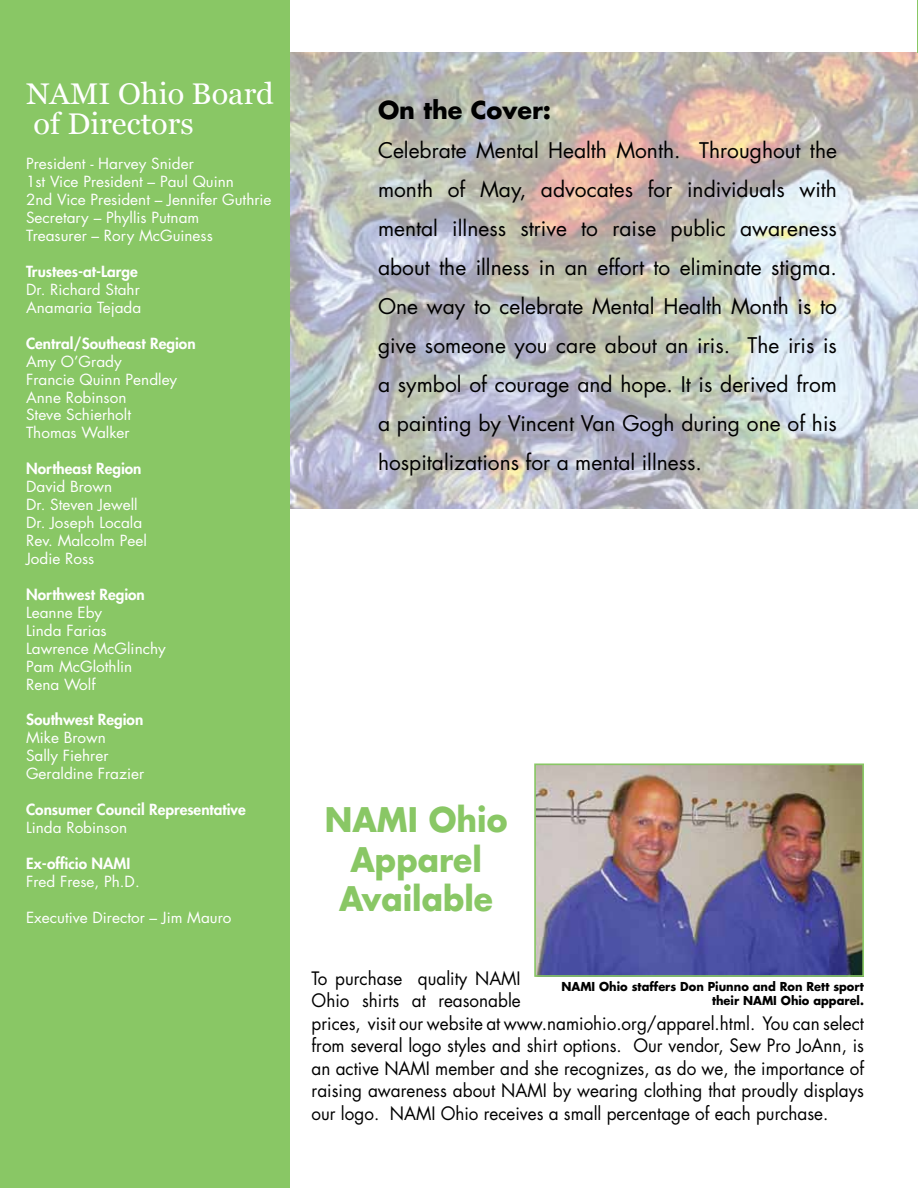
<style>
.page{position:relative;width:918px;height:1188px;background:#fff}
.page>*{position:absolute;margin:0;border:0;box-sizing:border-box;transform-origin:0 0}
.t1{font:700 33px/39.6px "Futura";color:#89c765;text-align:center;scale:.95 1}
.t2{font:29.85px/29.8px "Georgia";color:#fff}
.t3{font:700 24px "Futura";color:#000}
.t4{font:21px/39px "Futura";color:#000;text-align:justify}
.t5{font:18px/22.5px "Futura";color:#000;scale:.95 1}
.t6{font:15px/18px "Futura";color:#fff}
.t7{font:800 15px "Futura";color:#fff}
.t8{font:700 12px/14.4px "Futura";color:#000;text-align:right;scale:.95 1}
</style>
<div class="page">
<img style="left:290px;top:52px;width:628px;height:456px">
<hr style="left:917px;top:0;width:1px;height:52px;background:#89c765">
<div style="left:0;top:0;width:290px;height:1188px;background:#89c765"></div>
<img style="left:537px;top:766px;width:324px;height:208px">
<div style="left:534px;top:763px;width:330px;height:214px;border:2px solid #89c765"></div>
<h2 class="t2" style="left:26px;top:79px;width:249px">NAMI Ohio Board of Directors</h2>
<p class="t6" style="left:26px;top:155px;width:247px">President - Harvey Snider<br>1st Vice President – Paul Quinn<br>2nd Vice President – Jennifer Guthrie<br>Secretary – Phyllis Putnam<br>Treasurer – Rory McGuiness</p>
<p class="t7" style="left:26px;top:261px;width:113px">Trustees-at-Large</p>
<p class="t6" style="left:26px;top:280px;width:117px">Dr. Richard Stahr<br>Anamaria Tejada</p>
<p class="t7" style="left:26px;top:333px;width:171px">Central/Southeast Region</p>
<p class="t6" style="left:26px;top:352px;width:153px">Amy O’Grady<br>Francie Quinn Pendley<br>Anne Robinson<br>Steve Schierholt<br>Thomas Walker</p>
<p class="t7" style="left:26px;top:459px;width:117px">Northeast Region</p>
<p class="t6" style="left:26px;top:477px;width:122px">David Brown<br>Dr. Steven Jewell<br>Dr. Joseph Locala<br>Rev. Malcolm Peel<br>Jodie Ross</p>
<p class="t7" style="left:26px;top:584px;width:120px">Northwest Region</p>
<p class="t6" style="left:26px;top:603px;width:141px">Leanne Eby<br>Linda Farias<br>Lawrence McGlinchy<br>Pam McGlothlin<br>Rena Wolf</p>
<p class="t7" style="left:26px;top:710px;width:119px">Southwest Region</p>
<p class="t6" style="left:26px;top:729px;width:120px">Mike Brown<br>Sally Fiehrer<br>Geraldine Frazier</p>
<p class="t7" style="left:26px;top:799px;width:221px">Consumer Council Representative</p>
<p class="t6" style="left:26px;top:818px;width:103px">Linda Robinson</p>
<p class="t7" style="left:26px;top:853px;width:106px">Ex-officio NAMI</p>
<p class="t6" style="left:26px;top:872px;width:115px">Fred Frese, Ph.D.</p>
<p class="t6" style="left:26px;top:908px;width:207px">Executive Director – Jim Mauro</p>
<h3 class="t3" style="left:378px;top:93px;width:175px">On the Cover:</h3>
<p class="t4" style="left:378px;top:130px;width:461px">Celebrate Mental Health Month. Throughout the month of May, advocates for individuals with mental illness strive to raise public awareness about the illness in an effort to eliminate stigma.<br>One way to celebrate Mental Health Month is to give someone you care about an iris. The iris is a symbol of courage and hope. It is derived from a painting by Vincent Van Gogh during one of his hospitalizations for a mental illness.</p>
<h1 class="t1" style="left:325px;top:799px;width:194px">NAMI Ohio<br>Apparel<br>Available</h1>
<p class="t5" style="left:312px;top:967px;width:583px">To purchase quality NAMI<br>Ohio shirts at reasonable<br>prices, visit our website at www.namiohio.org/apparel.html. You can select from several logo styles and shirt options. Our vendor, Sew Pro JoAnn, is an active NAMI member and she recognizes, as do we, the importance of raising awareness about NAMI by wearing clothing that proudly displays our logo. NAMI Ohio receives a small percentage of each purchase.</p>
<p class="t8" style="left:561px;top:979px;width:320px">NAMI Ohio staffers Don Piunno and Ron Rett sport their NAMI Ohio apparel.</p>
</div>
